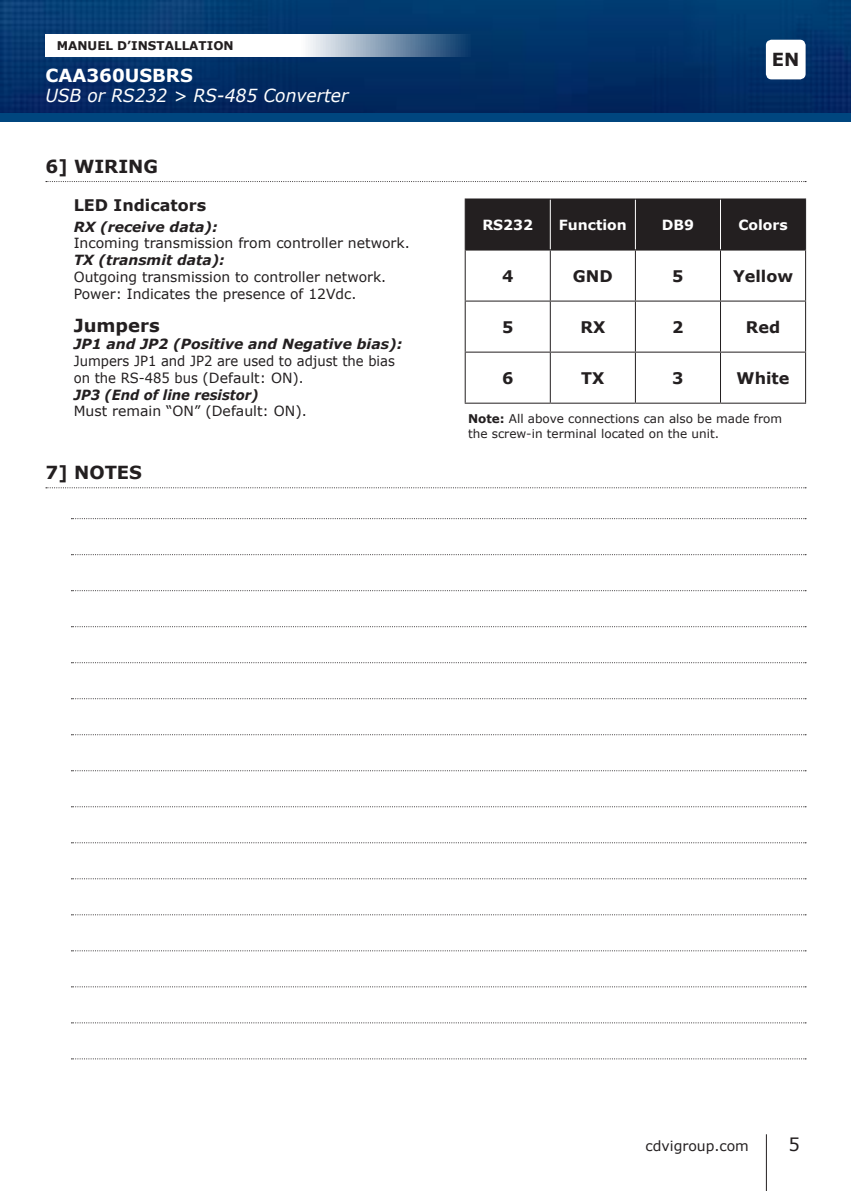
<style>
.page{position:relative;width:851px;height:1191px;background:#fff}
.page>*{position:absolute;margin:0;border:0;box-sizing:border-box;transform-origin:0 0}
.t1{font:italic 18px "Verdana";color:#fff;scale:.95 1}
.t2{font:700 18px "Verdana";color:#231f20}
.t3{font:700 18px "Verdana";color:#fff}
.t4{font:18px "Verdana";color:#231f20}
.t5{font:700 16px "Verdana";color:#231f20}
.t6{font:14px/16.8px "Verdana";color:#231f20}
.t7{font:italic 700 14px "Verdana";color:#231f20}
.t8{font:14px/16.8px "Verdana";color:#231f20;scale:.94 1}
.t9{font:italic 700 14px "Verdana";color:#231f20;scale:.94 1}
.t10{font:700 14px "Verdana";color:#fff}
.t11{font:12px/14.4px "Verdana";color:#231f20}
.t12{font:700 12px "Verdana";color:#231f20}
.s1{font-weight:700}
</style>
<div class="page">
<hr style="left:765px;top:1134px;width:1px;height:57px;background:#231f20">
<svg style="left:46px;top:487px;width:760px;height:1px"></svg>
<svg style="left:71px;top:518px;width:735px;height:1px"></svg>
<svg style="left:71px;top:554px;width:735px;height:1px"></svg>
<svg style="left:71px;top:590px;width:735px;height:1px"></svg>
<svg style="left:71px;top:626px;width:735px;height:1px"></svg>
<svg style="left:71px;top:662px;width:735px;height:1px"></svg>
<svg style="left:71px;top:698px;width:735px;height:1px"></svg>
<svg style="left:71px;top:734px;width:735px;height:1px"></svg>
<svg style="left:71px;top:770px;width:735px;height:1px"></svg>
<svg style="left:71px;top:806px;width:735px;height:1px"></svg>
<svg style="left:71px;top:842px;width:735px;height:1px"></svg>
<svg style="left:71px;top:878px;width:735px;height:1px"></svg>
<svg style="left:71px;top:914px;width:735px;height:1px"></svg>
<svg style="left:71px;top:950px;width:735px;height:1px"></svg>
<svg style="left:71px;top:986px;width:735px;height:1px"></svg>
<svg style="left:71px;top:1022px;width:735px;height:1px"></svg>
<svg style="left:71px;top:1058px;width:735px;height:1px"></svg>
<svg style="left:46px;top:181px;width:760px;height:1px"></svg>
<div style="left:465px;top:199px;width:340px;height:50px;background:#231f20"></div>
<hr style="left:549px;top:199px;width:1px;height:50px;background:#fff">
<hr style="left:634px;top:199px;width:1px;height:50px;background:#fff">
<hr style="left:720px;top:199px;width:1px;height:50px;background:#fff">
<hr style="left:464px;top:250px;width:1px;height:50px;background:#231f20">
<hr style="left:549px;top:250px;width:1px;height:50px;background:#231f20">
<hr style="left:634px;top:250px;width:1px;height:50px;background:#231f20">
<hr style="left:720px;top:250px;width:1px;height:50px;background:#231f20">
<hr style="left:805px;top:250px;width:1px;height:50px;background:#231f20">
<hr style="left:464px;top:300px;width:86px;height:1px;background:#231f20">
<hr style="left:464px;top:301px;width:1px;height:50px;background:#231f20">
<hr style="left:550px;top:300px;width:85px;height:1px;background:#231f20">
<hr style="left:549px;top:301px;width:1px;height:50px;background:#231f20">
<hr style="left:635px;top:300px;width:85px;height:1px;background:#231f20">
<hr style="left:634px;top:301px;width:1px;height:50px;background:#231f20">
<hr style="left:720px;top:300px;width:86px;height:1px;background:#231f20">
<hr style="left:720px;top:301px;width:1px;height:50px;background:#231f20">
<hr style="left:805px;top:301px;width:1px;height:50px;background:#231f20">
<hr style="left:464px;top:351px;width:86px;height:1px;background:#231f20">
<hr style="left:464px;top:352px;width:1px;height:51px;background:#231f20">
<hr style="left:550px;top:351px;width:85px;height:1px;background:#231f20">
<hr style="left:549px;top:352px;width:1px;height:51px;background:#231f20">
<hr style="left:635px;top:351px;width:85px;height:1px;background:#231f20">
<hr style="left:634px;top:352px;width:1px;height:51px;background:#231f20">
<hr style="left:720px;top:351px;width:86px;height:1px;background:#231f20">
<hr style="left:720px;top:352px;width:1px;height:51px;background:#231f20">
<hr style="left:805px;top:352px;width:1px;height:51px;background:#231f20">
<hr style="left:464px;top:403px;width:86px;height:1px;background:#231f20">
<hr style="left:550px;top:403px;width:85px;height:1px;background:#231f20">
<hr style="left:635px;top:403px;width:85px;height:1px;background:#231f20">
<hr style="left:720px;top:403px;width:86px;height:1px;background:#231f20">
<hr style="left:464px;top:198px;width:86px;height:1px;background:#231f20">
<hr style="left:464px;top:199px;width:1px;height:50px;background:#231f20">
<hr style="left:550px;top:198px;width:85px;height:1px;background:#231f20">
<hr style="left:635px;top:198px;width:85px;height:1px;background:#231f20">
<hr style="left:720px;top:198px;width:86px;height:1px;background:#231f20">
<hr style="left:805px;top:199px;width:1px;height:50px;background:#231f20">
<hr style="left:464px;top:249px;width:86px;height:1px;background:#231f20">
<hr style="left:550px;top:249px;width:85px;height:1px;background:#231f20">
<hr style="left:635px;top:249px;width:85px;height:1px;background:#231f20">
<hr style="left:720px;top:249px;width:86px;height:1px;background:#231f20">
<img style="left:0;top:0;width:850px;height:113px">
<svg style="left:45px;top:34px;width:426px;height:23px"></svg>
<div style="left:765px;top:40px;width:40px;height:39px;background:#fff;border-radius:6px"></div>
<div style="left:0;top:113px;width:850px;height:9px;background:#00467f"></div>
<p class="t12" style="left:57px;top:37px;width:178px">MANUEL D’INSTALLATION</p>
<p class="t3" style="left:45px;top:63px;width:149px">CAA360USBRS</p>
<p class="t1" style="left:45px;top:83px;width:320px">USB or RS232 &gt; RS-485 Converter</p>
<p class="t2" style="left:45px;top:153px;width:114px">6] WIRING</p>
<p class="t5" style="left:74px;top:194px;width:134px">LED Indicators</p>
<p class="t7" style="left:74px;top:216px;width:145px">RX (receive data):</p>
<p class="t6" style="left:74px;top:235px;width:338px">Incoming transmission from controller network.</p>
<p class="t7" style="left:74px;top:250px;width:152px">TX (transmit data):</p>
<p class="t6" style="left:74px;top:268px;width:314px">Outgoing transmission to controller network.<br>Power: Indicates the presence of 12Vdc.</p>
<p class="t2" style="left:74px;top:313px;width:88px">Jumpers</p>
<p class="t7" style="left:74px;top:334px;width:330px">JP1 and JP2 (Positive and Negative bias):</p>
<p class="t8" style="left:74px;top:352px;width:343px">Jumpers JP1 and JP2 are used to adjust the bias on the RS-485 bus (Default: ON).</p>
<p class="t9" style="left:74px;top:384px;width:198px">JP3 (End of line resistor)</p>
<p class="t6" style="left:74px;top:403px;width:234px">Must remain “ON” (Default: ON).</p>
<p class="t2" style="left:45px;top:459px;width:98px">7] NOTES</p>
<p class="t2" style="left:771px;top:47px;width:29px">EN</p>
<p class="t10" style="left:482px;top:215px;width:52px">RS232</p>
<p class="t10" style="left:558px;top:215px;width:70px">Function</p>
<p class="t10" style="left:661px;top:215px;width:34px">DB9</p>
<p class="t10" style="left:738px;top:215px;width:51px">Colors</p>
<p class="t5" style="left:502px;top:264px;width:13px">4</p>
<p class="t5" style="left:573px;top:264px;width:41px">GND</p>
<p class="t5" style="left:672px;top:264px;width:13px">5</p>
<p class="t5" style="left:733px;top:264px;width:62px">Yellow</p>
<p class="t5" style="left:502px;top:315px;width:13px">5</p>
<p class="t5" style="left:580px;top:315px;width:26px">RX</p>
<p class="t5" style="left:672px;top:315px;width:13px">2</p>
<p class="t5" style="left:745px;top:315px;width:36px">Red</p>
<p class="t5" style="left:502px;top:366px;width:13px">6</p>
<p class="t5" style="left:581px;top:366px;width:25px">TX</p>
<p class="t5" style="left:672px;top:366px;width:13px">3</p>
<p class="t5" style="left:736px;top:366px;width:54px">White</p>
<p class="t11" style="left:468px;top:411px;width:315px"><span class="s1">Note:</span> All above connections can also be made from the screw-in terminal located on the unit.</p>
<p class="t6" style="left:645px;top:1137px;width:105px">cdvigroup.com</p>
<p class="t4" style="left:788px;top:1132px;width:13px">5</p>
</div>
